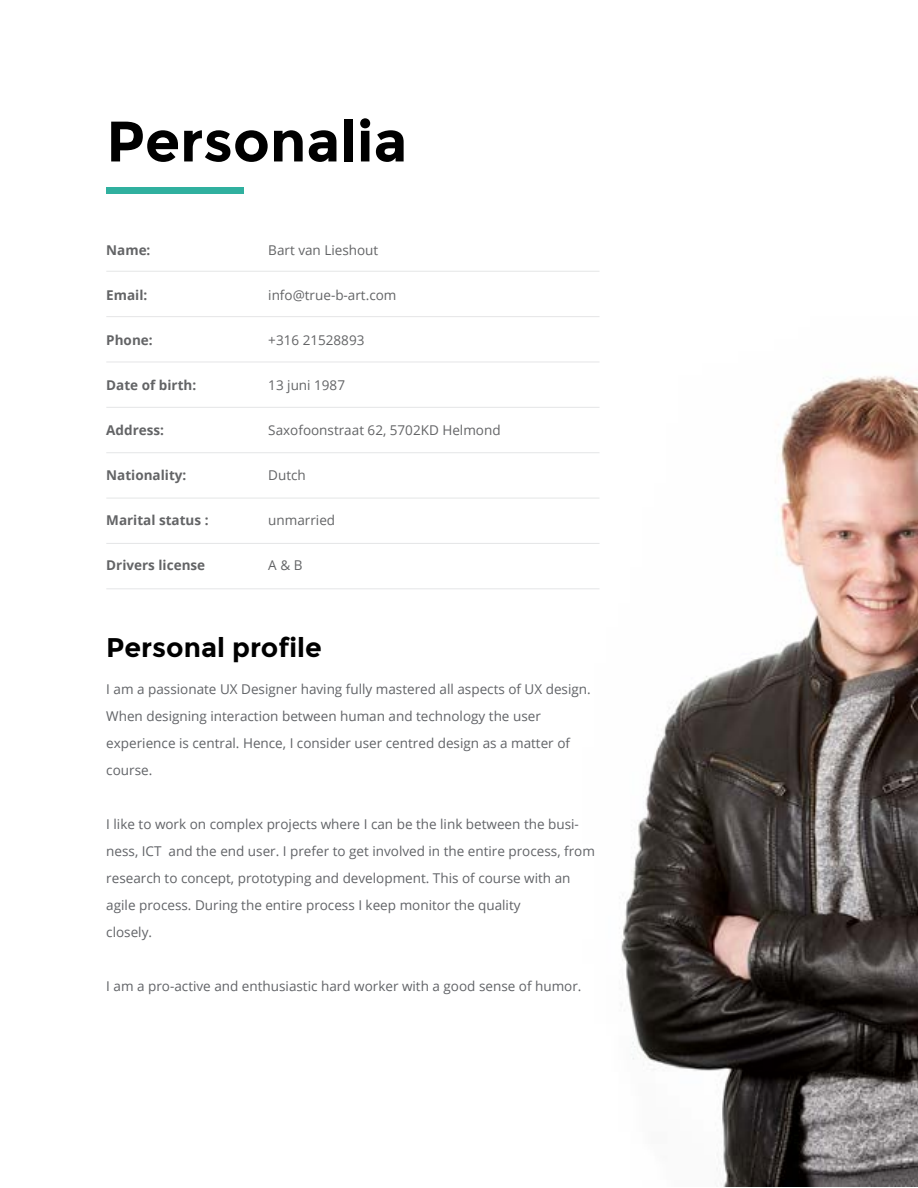
<style>
.page{position:relative;width:918px;height:1188px;background:#fff}
.page>*{position:absolute;margin:0;border:0;box-sizing:border-box;transform-origin:0 0}
.t1{font:700 57px "Montserrat";color:#000}
.t2{font:700 27px "Montserrat";color:#000}
.t3{font:13.5px/27px "Open Sans";color:#616367}
.t4{font:13.5px "Open Sans";color:#636466}
.t5{font:700 13.5px "Open Sans";color:#636466}
</style>
<div class="page">
<img style="left:559px;top:376px;width:359px;height:810px">
<div style="left:106px;top:187px;width:137px;height:6px;background:#30b09f"></div>
<hr style="left:106px;top:271px;width:494px;height:1px;background:#e6e7e8">
<hr style="left:106px;top:361px;width:494px;height:2px;background:#e6e7e8">
<hr style="left:106px;top:316px;width:494px;height:1px;background:#e6e7e8">
<hr style="left:106px;top:407px;width:494px;height:1px;background:#e6e7e8">
<hr style="left:106px;top:452px;width:494px;height:1px;background:#e6e7e8">
<hr style="left:106px;top:543px;width:494px;height:1px;background:#e6e7e8">
<hr style="left:106px;top:498px;width:494px;height:1px;background:#e6e7e8">
<hr style="left:106px;top:588px;width:494px;height:1px;background:#e6e7e8">
<h1 class="t1" style="left:106px;top:107px;width:303px">Personalia</h1>
<p class="t5" style="left:106px;top:241px;width:46px">Name:</p>
<p class="t4" style="left:268px;top:241px;width:112px">Bart van Lieshout</p>
<p class="t5" style="left:106px;top:286px;width:43px">Email:</p>
<p class="t4" style="left:268px;top:286px;width:130px">info@true-b-art.com</p>
<p class="t5" style="left:106px;top:331px;width:48px">Phone:</p>
<p class="t4" style="left:268px;top:331px;width:98px">+316 21528893</p>
<p class="t5" style="left:106px;top:376px;width:91px">Date of birth:</p>
<p class="t4" style="left:268px;top:376px;width:78px">13 juni 1987</p>
<p class="t5" style="left:106px;top:421px;width:59px">Address:</p>
<p class="t4" style="left:268px;top:421px;width:234px">Saxofoonstraat 62, 5702KD Helmond</p>
<p class="t5" style="left:106px;top:466px;width:82px">Nationality:</p>
<p class="t4" style="left:268px;top:466px;width:39px">Dutch</p>
<p class="t5" style="left:106px;top:511px;width:104px">Marital status :</p>
<p class="t4" style="left:268px;top:511px;width:68px">unmarried</p>
<p class="t5" style="left:106px;top:556px;width:100px">Drivers license</p>
<p class="t4" style="left:268px;top:556px;width:36px">A &amp; B</p>
<h2 class="t2" style="left:106px;top:631px;width:217px">Personal profile</h2>
<p class="t3" style="left:106px;top:676px;width:486px">I am a passionate UX Designer having fully mastered all aspects of UX design.<br>When designing interaction between human and technology the user experience is central. Hence, I consider user centred design as a matter of course.</p>
<p class="t3" style="left:106px;top:811px;width:490px">I like to work on complex projects where I can be the link between the busi&shy;ness, ICT and the end user. I prefer to get involved in the entire process, from research to concept, prototyping and development. This of course with an agile process. During the entire process I keep monitor the quality<br>closely.</p>
<p class="t3" style="left:106px;top:973px;width:477px">I am a pro-active and enthusiastic hard worker with a good sense of humor.</p>
</div>
